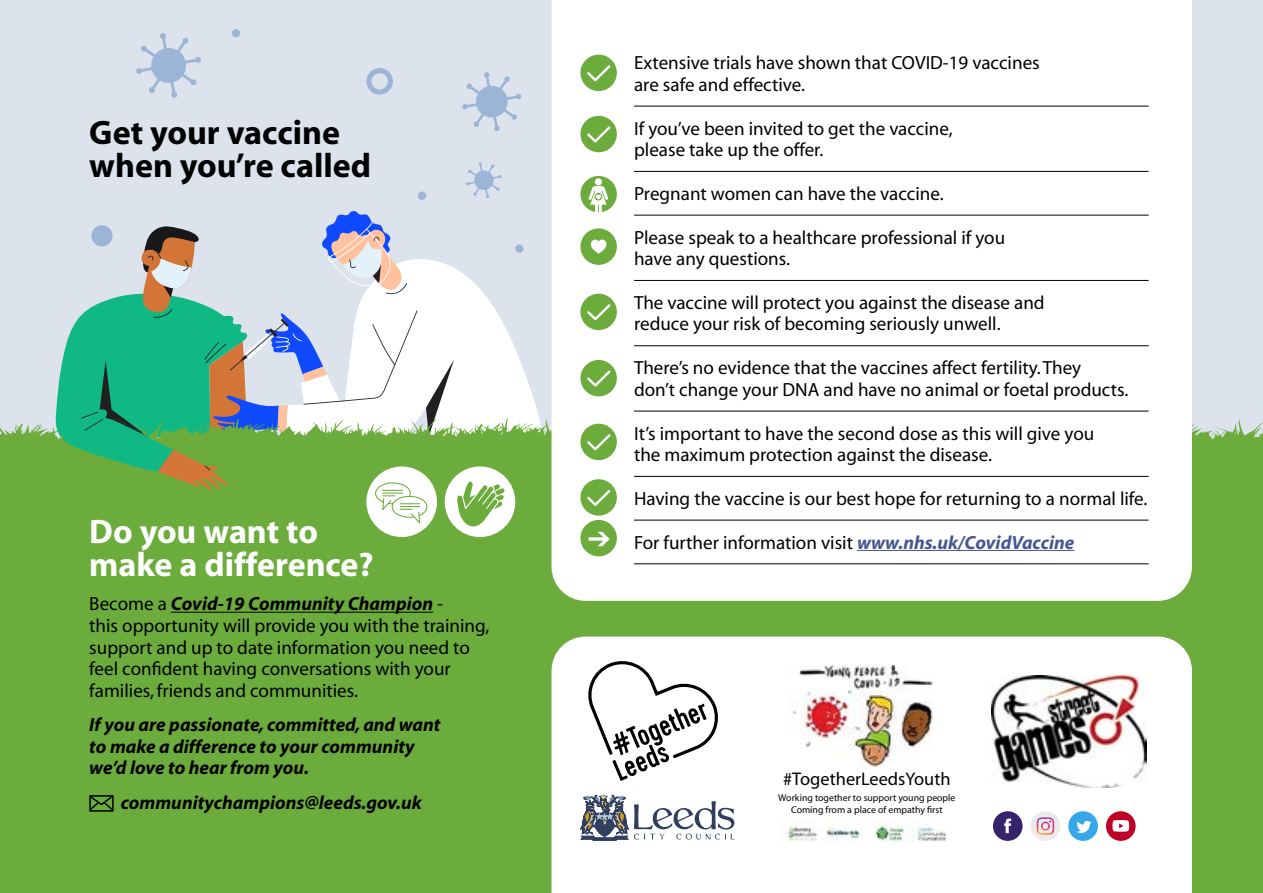
<style>
.page{position:relative;width:1263px;height:893px;background:#fff}
.page>*{position:absolute;margin:0;border:0;box-sizing:border-box;transform-origin:0 0}
.t1{font:34.05px/33px "Myriad Bold Norm";color:#000}
.t2{font:34.05px/33px "Myriad Bold Norm";color:#fff}
.t3{font:19.05px/21.6px "Myriad";color:#000}
.t4{font:19.05px/21.6px "Myriad Bold Norm It";color:#000}
.t5{font:18.3px "Myriad";color:#000}
.t6{font:9.9px/11.9px "Myriad";color:#000;text-align:center}
.s1{font-family:"Myriad"}
.s2{font-family:"Myriad Bold Norm It";color:#465792}
</style>
<div class="page">
<div style="left:0;top:0;width:1263px;height:480px;background:#dce3ec"></div>
<div style="left:0;top:487px;width:1263px;height:406px;background:#6cac3c"></div>
<hr style="left:171px;top:612px;width:262px;height:1px;background:#000">
<svg style="left:505px;top:327px;width:34px;height:91px;fill:#fff"></svg>
<svg style="left:0;top:418px;width:1263px;height:84px;fill:#6cac3c"></svg>
<svg style="left:366px;top:68px;width:27px;height:27px"></svg>
<div style="left:515px;top:244px;width:8px;height:9px;background:#9cb5d6;border-radius:50%"></div>
<div style="left:418px;top:192px;width:8px;height:8px;background:#9cb5d6;border-radius:50%"></div>
<svg style="left:462px;top:72px;width:59px;height:59px"></svg>
<svg style="left:466px;top:162px;width:36px;height:36px"></svg>
<div style="left:232px;top:29px;width:8px;height:8px;background:#9cb5d6;border-radius:50%"></div>
<svg style="left:136px;top:33px;width:65px;height:65px"></svg>
<div style="left:551px;top:637px;width:641px;height:256px;background:#fff"></div>
<svg style="left:580px;top:795px;width:154px;height:46px;background:#bcc0c8"></svg>
<svg style="left:587px;top:656px;width:132px;height:125px;background:#d9d9d9"></svg>
<svg style="left:993px;top:811px;width:29px;height:30px"></svg>
<svg style="left:1068px;top:811px;width:30px;height:30px"></svg>
<div style="left:1031px;top:811px;width:29px;height:30px;background:#ebebeb;border-radius:50%"></div>
<svg style="left:1037px;top:817px;width:17px;height:18px"></svg>
<div style="left:1106px;top:811px;width:29px;height:30px;background:#be0027;border-radius:50%"></div>
<svg style="left:1112px;top:820px;width:17px;height:12px"></svg>
<img style="left:991px;top:675px;width:155px;height:113px">
<img style="left:790px;top:665px;width:151px;height:104px">
<img style="left:781px;top:820px;width:171px;height:27px">
<svg style="left:89px;top:795px;width:25px;height:17px"></svg>
<div style="left:551px;top:0;width:641px;height:601px;background:#fff"></div>
<div style="left:580px;top:55px;width:37px;height:36px;background:#6cac3c;border-radius:50%"></div>
<svg style="left:587px;top:65px;width:24px;height:17px"></svg>
<div style="left:580px;top:116px;width:37px;height:36px;background:#6cac3c;border-radius:50%"></div>
<svg style="left:587px;top:126px;width:24px;height:17px"></svg>
<div style="left:580px;top:520px;width:37px;height:36px;background:#6cac3c;border-radius:50%"></div>
<svg style="left:588px;top:532px;width:21px;height:14px"></svg>
<div style="left:580px;top:176px;width:37px;height:36px;background:#6cac3c;border-radius:50%"></div>
<div style="left:595px;top:178px;width:7px;height:7px;background:#fff;border-radius:50%"></div>
<svg style="left:588px;top:186px;width:20px;height:29px"></svg>
<div style="left:580px;top:228px;width:37px;height:37px;background:#6cac3c;border-radius:50%"></div>
<svg style="left:590px;top:240px;width:17px;height:14px"></svg>
<div style="left:580px;top:424px;width:37px;height:36px;background:#6cac3c;border-radius:50%"></div>
<svg style="left:587px;top:434px;width:24px;height:17px"></svg>
<hr style="left:634px;top:106px;width:514px;height:1px;background:#000">
<hr style="left:634px;top:171px;width:514px;height:1px;background:#000">
<hr style="left:634px;top:215px;width:514px;height:1px;background:#000">
<hr style="left:634px;top:280px;width:514px;height:1px;background:#000">
<hr style="left:634px;top:345px;width:514px;height:1px;background:#000">
<hr style="left:634px;top:411px;width:514px;height:1px;background:#000">
<hr style="left:634px;top:476px;width:514px;height:1px;background:#000">
<hr style="left:634px;top:520px;width:514px;height:1px;background:#000">
<hr style="left:634px;top:563px;width:514px;height:1px;background:#000">
<hr style="left:857px;top:550px;width:217px;height:1px;background:#465792">
<div style="left:366px;top:466px;width:71px;height:71px;background:#fff;border-radius:50%"></div>
<div style="left:445px;top:466px;width:70px;height:71px;background:#fff;border-radius:50%"></div>
<svg style="left:54px;top:211px;width:451px;height:316px"></svg>
<div style="left:580px;top:479px;width:37px;height:37px;background:#6cac3c;border-radius:50%"></div>
<svg style="left:587px;top:489px;width:24px;height:17px"></svg>
<div style="left:580px;top:360px;width:37px;height:36px;background:#6cac3c;border-radius:50%"></div>
<svg style="left:587px;top:370px;width:24px;height:17px"></svg>
<div style="left:580px;top:294px;width:37px;height:36px;background:#6cac3c;border-radius:50%"></div>
<svg style="left:587px;top:304px;width:24px;height:17px"></svg>
<h1 class="t1" style="left:89px;top:117px;width:283px">Get your vaccine when you’re called</h1>
<h1 class="t2" style="left:89px;top:516px;width:286px">Do you want to make a difference?</h1>
<p class="t4" style="left:89px;top:594px;width:355px"><span class="s1">Become a</span> Covid-19 Community Champion <span class="s1">-</span></p>
<p class="t3" style="left:89px;top:615px;width:402px">this opportunity will provide you with the training, support and up to date information you need to feel confident having conversations with your families, friends and communities.</p>
<p class="t4" style="left:89px;top:714px;width:353px">If you are passionate, committed, and want to make a difference to your community we’d love to hear from you.</p>
<p class="t4" style="left:121px;top:792px;width:303px">communitychampions@leeds.gov.uk</p>
<p class="t3" style="left:634px;top:53px;width:407px">Extensive trials have shown that COVID-19 vaccines are safe and effective.</p>
<p class="t3" style="left:634px;top:118px;width:320px">If you’ve been invited to get the vaccine, please take up the offer.</p>
<p class="t3" style="left:634px;top:184px;width:311px">Pregnant women can have the vaccine.</p>
<p class="t3" style="left:634px;top:227px;width:373px">Please speak to a healthcare professional if you have any questions.</p>
<p class="t3" style="left:634px;top:293px;width:412px">The vaccine will protect you against the disease and reduce your risk of becoming seriously unwell.</p>
<p class="t3" style="left:634px;top:358px;width:496px">There’s no evidence that the vaccines affect fertility. They<br>don’t change your DNA and have no animal or foetal products.</p>
<p class="t3" style="left:634px;top:423px;width:462px">It’s important to have the second dose as this will give you the maximum protection against the disease.</p>
<p class="t3" style="left:634px;top:488px;width:515px">Having the vaccine is our best hope for returning to a normal life.</p>
<p class="t3" style="left:634px;top:532px;width:442px">For further information visit <span class="s2">www.nhs.uk/CovidVaccine</span></p>
<p class="t5" style="left:783px;top:770px;width:169px">#TogetherLeedsYouth</p>
<p class="t6" style="left:778px;top:793px;width:179px">Working together to support young people<br>Coming from a place of empathy first</p>
</div>
